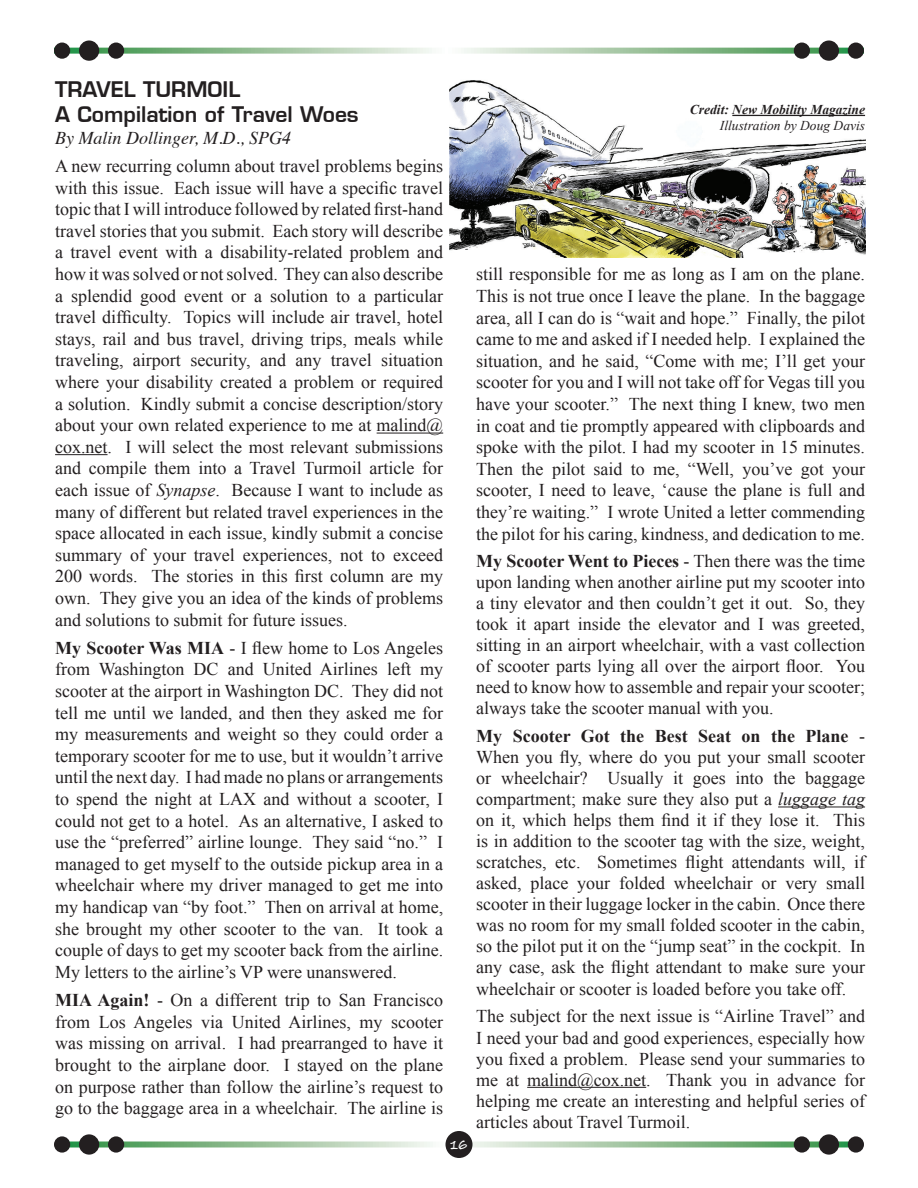
<style>
.page{position:relative;width:918px;height:1188px;background:#fff}
.page>*{position:absolute;margin:0;border:0;box-sizing:border-box;transform-origin:0 0}
.t1{font:600 21px/25.2px "Eurostile LT";color:#231f20}
.t2{font:18px/21.6px "Times New Roman";color:#231f20;text-align:justify}
.t3{font:italic 18px "Times";color:#231f20}
.t4{font:16.5px "Bradley Hand ITCTT Bold";color:#fff;scale:.9 1}
.t5{font:italic 700 13.5px "Times New Roman";color:#231f20}
.t6{font:italic 13.5px "Times New Roman";color:#231f20}
.s1{font-style:italic}
.s2{font-weight:700}
</style>
<div class="page">
<svg style="left:69px;top:1142px;width:780px;height:6px;background:#a4c8a6"></svg>
<div style="left:446px;top:1131px;width:26px;height:27px;background:#231f20;border-radius:50%"></div>
<div style="left:54px;top:1136px;width:16px;height:17px;background:#231f20;border-radius:50%"></div>
<div style="left:79px;top:1134px;width:20px;height:21px;background:#231f20;border-radius:50%"></div>
<div style="left:108px;top:1136px;width:16px;height:17px;background:#231f20;border-radius:50%"></div>
<div style="left:794px;top:1136px;width:16px;height:17px;background:#231f20;border-radius:50%"></div>
<div style="left:819px;top:1134px;width:20px;height:21px;background:#231f20;border-radius:50%"></div>
<div style="left:848px;top:1136px;width:16px;height:17px;background:#231f20;border-radius:50%"></div>
<svg style="left:70px;top:48px;width:778px;height:6px;background:#a6caa7"></svg>
<div style="left:54px;top:43px;width:16px;height:16px;background:#231f20;border-radius:50%"></div>
<div style="left:79px;top:40px;width:20px;height:21px;background:#231f20;border-radius:50%"></div>
<div style="left:108px;top:43px;width:16px;height:16px;background:#231f20;border-radius:50%"></div>
<div style="left:794px;top:43px;width:16px;height:16px;background:#231f20;border-radius:50%"></div>
<div style="left:819px;top:40px;width:20px;height:21px;background:#231f20;border-radius:50%"></div>
<div style="left:848px;top:43px;width:16px;height:16px;background:#231f20;border-radius:50%"></div>
<img style="left:450px;top:80px;width:415px;height:177px">
<hr style="left:377px;top:433px;width:66px;height:1px;background:#231f20">
<hr style="left:55px;top:454px;width:53px;height:1px;background:#231f20">
<hr style="left:778px;top:807px;width:87px;height:1px;background:#231f20">
<hr style="left:527px;top:1087px;width:119px;height:1px;background:#231f20">
<hr style="left:732px;top:115px;width:133px;height:1px;background:#231f20">
<p class="t1" style="left:55px;top:76px;width:305px">TRAVEL TURMOIL<br>A Compilation of Travel Woes</p>
<p class="t3" style="left:55px;top:122px;width:237px">By Malin Dollinger, M.D., SPG4</p>
<p class="t2" style="left:55px;top:155px;width:390px">A new recurring column about travel problems begins with this issue. Each issue will have a specific travel topic that I will introduce followed by related first-hand travel stories that you submit. Each story will describe a travel event with a disability-related problem and how it was solved or not solved. They can also describe a splendid good event or a solution to a particular travel difficulty. Topics will include air travel, hotel stays, rail and bus travel, driving trips, meals while traveling, airport security, and any travel situation where your disability created a problem or required a solution. Kindly submit a concise description/story about your own related experience to me at malind@ cox.net. I will select the most relevant submissions and compile them into a Travel Turmoil article for each issue of <span class="s1">Synapse</span>. Because I want to include as many of different but related travel experiences in the space allocated in each issue, kindly submit a concise summary of your travel experiences, not to exceed 200 words. The stories in this first column are my own. They give you an idea of the kinds of problems and solutions to submit for future issues.</p>
<p class="t2" style="left:55px;top:637px;width:390px"><span class="s2">My Scooter Was MIA</span> - I flew home to Los Angeles from Washington DC and United Airlines left my scooter at the airport in Washington DC. They did not tell me until we landed, and then they asked me for my measurements and weight so they could order a temporary scooter for me to use, but it wouldn’t arrive until the next day. I had made no plans or arrangements to spend the night at LAX and without a scooter, I could not get to a hotel. As an alternative, I asked to use the “preferred” airline lounge. They said “no.” I managed to get myself to the outside pickup area in a wheelchair where my driver managed to get me into my handicap van “by foot.” Then on arrival at home, she brought my other scooter to the van. It took a couple of days to get my scooter back from the airline.<br>My letters to the airline’s VP were unanswered.</p>
<p class="t2" style="left:55px;top:989px;width:390px"><span class="s2">MIA Again!</span> - On a different trip to San Francisco from Los Angeles via United Airlines, my scooter was missing on arrival. I had prearranged to have it brought to the airplane door. I stayed on the plane on purpose rather than follow the airline’s request to go to the baggage area in a wheelchair. The airline is</p>
<p class="t4" style="left:450px;top:1135px;width:21px">16</p>
<p class="t5" style="left:690px;top:100px;width:177px">Credit: New Mobility Magazine</p>
<p class="t6" style="left:720px;top:116px;width:147px">Illustration by Doug Davis</p>
<p class="t2" style="left:476px;top:263px;width:390px">still responsible for me as long as I am on the plane.<br>This is not true once I leave the plane. In the baggage area, all I can do is “wait and hope.” Finally, the pilot came to me and asked if I needed help. I explained the situation, and he said, “Come with me; I’ll get your scooter for you and I will not take off for Vegas till you have your scooter.” The next thing I knew, two men in coat and tie promptly appeared with clipboards and spoke with the pilot. I had my scooter in 15 minutes.<br>Then the pilot said to me, “Well, you’ve got your scooter, I need to leave, ‘cause the plane is full and they’re waiting.” I wrote United a letter commending the pilot for his caring, kindness, and dedication to me.</p>
<p class="t2" style="left:476px;top:550px;width:390px;line-height:21px"><span class="s2">My Scooter Went to Pieces</span> - Then there was the time upon landing when another airline put my scooter into a tiny elevator and then couldn’t get it out. So, they took it apart inside the elevator and I was greeted, sitting in an airport wheelchair, with a vast collection of scooter parts lying all over the airport floor. You need to know how to assemble and repair your scooter; always take the scooter manual with you.</p>
<p class="t2" style="left:476px;top:725px;width:390px;line-height:21px"><span class="s2">My Scooter Got the Best Seat on the Plane</span> - When you fly, where do you put your small scooter or wheelchair? Usually it goes into the baggage compartment; make sure they also put a <span class="s1">luggage tag </span>on it, which helps them find it if they lose it. This is in addition to the scooter tag with the size, weight, scratches, etc. Sometimes flight attendants will, if asked, place your folded wheelchair or very small scooter in their luggage locker in the cabin. Once there was no room for my small folded scooter in the cabin, so the pilot put it on the “jump seat” in the cockpit. In any case, ask the flight attendant to make sure your wheelchair or scooter is loaded before you take off.</p>
<p class="t2" style="left:476px;top:1006px;width:390px;line-height:21px">The subject for the next issue is “Airline Travel” and I need your bad and good experiences, especially how you fixed a problem. Please send your summaries to me at malind@cox.net. Thank you in advance for helping me create an interesting and helpful series of articles about Travel Turmoil.</p>
</div>
